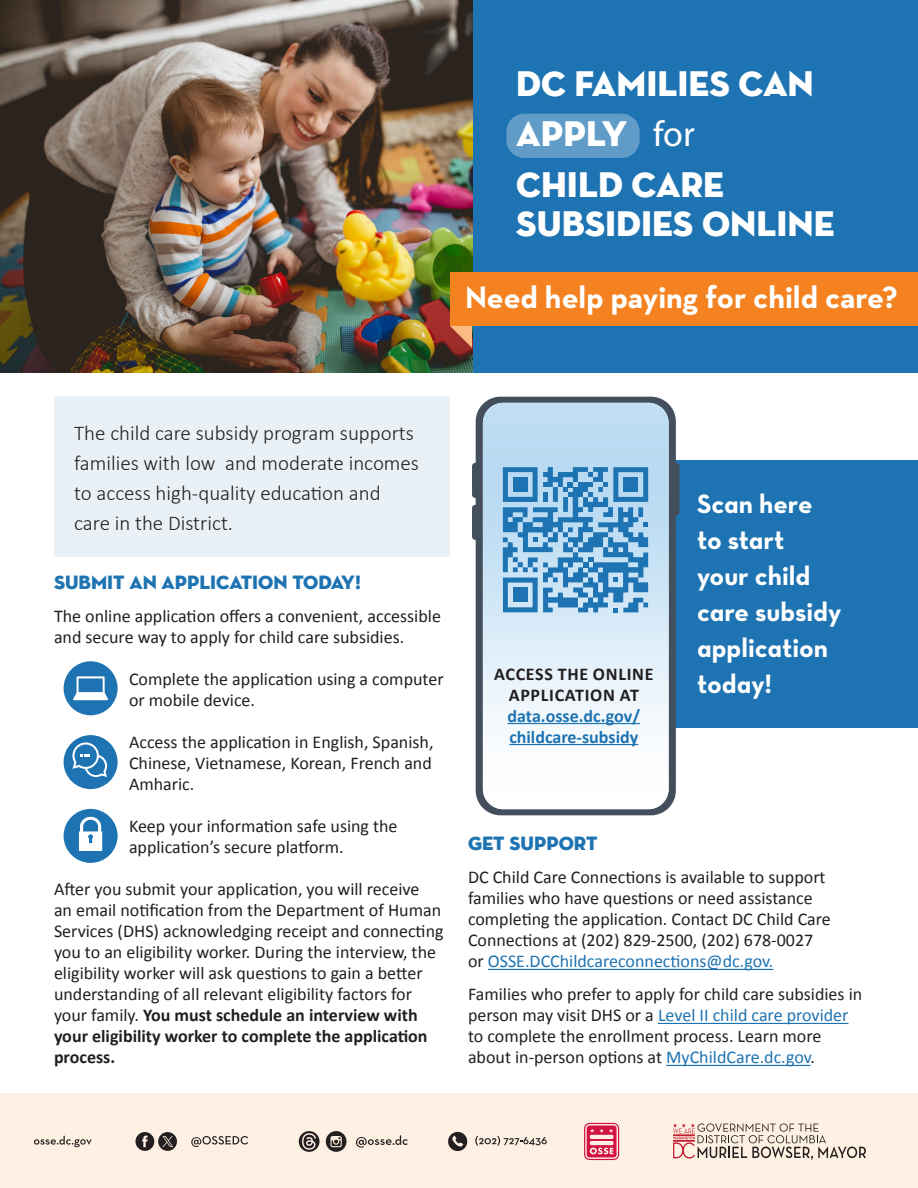
<style>
.page{position:relative;width:918px;height:1188px;background:#fff}
.page>*{position:absolute;margin:0;border:0;box-sizing:border-box;transform-origin:0 0}
.Heading_1{font:36px/38.8px "Neutra Disp Titling";color:#fff}
.t1{font:700 31.5px "Neutra Text";color:#fff}
.t2{font:27px/36px "Neutra Text Bold Alt";color:#fff}
.Heading_1-2{font:300 21px/30px "Calibri";color:#231f20}
.Heading_2{font:19.5px "Neutra Disp Titling";color:#1e73b2}
.List_Paragraph{font:18px/21px "Calibri";color:#231f20}
.t3{font:700 18px/21px "Calibri";color:#1e73b2;text-align:center}
.s1{font-family:"Myriad Pro"}
.s2{font-weight:700}
.s3{color:#231f20}
.s4{color:#1e73b2}
</style>
<div class="page">
<div style="left:0;top:0;width:918px;height:373px;background:#1e73b2"></div>
<img style="left:0;top:0;width:472px;height:373px">
<svg style="left:450px;top:326px;width:22px;height:25px"></svg>
<div style="left:450px;top:272px;width:468px;height:54px;background:#f58220"></div>
<div style="left:54px;top:397px;width:396px;height:160px;background:#e9f1f7"></div>
<div style="left:566px;top:460px;width:352px;height:268px;background:#1e73b2"></div>
<svg style="left:472px;top:397px;width:208px;height:418px;fill:#444f5d"></svg>
<img style="left:483px;top:403px;width:186px;height:406px">
<svg style="left:503px;top:467px;width:145px;height:146px"></svg>
<div style="left:513px;top:477px;width:15px;height:15px;background:#1e73b2"></div>
<div style="left:623px;top:477px;width:15px;height:15px;background:#1e73b2"></div>
<div style="left:513px;top:588px;width:15px;height:14px;background:#1e73b2"></div>
<div style="left:64px;top:661px;width:54px;height:54px;background:#1e73b2;border-radius:50%"></div>
<div style="left:64px;top:735px;width:54px;height:54px;background:#1e73b2;border-radius:50%"></div>
<div style="left:64px;top:809px;width:54px;height:54px;background:#1e73b2;border-radius:50%"></div>
<svg style="left:73px;top:676px;width:35px;height:24px"></svg>
<hr style="left:488px;top:969px;width:285px;height:1px;background:#1e73b2">
<hr style="left:658px;top:1023px;width:191px;height:1px;background:#1e73b2">
<hr style="left:666px;top:1065px;width:144px;height:1px;background:#1e73b2">
<svg style="left:79px;top:817px;width:23px;height:34px"></svg>
<svg style="left:72px;top:742px;width:35px;height:35px"></svg>
<div style="left:0;top:1094px;width:918px;height:94px;background:#fef0e2"></div>
<svg style="left:191px;top:1136px;width:57px;height:11px"></svg>
<svg style="left:34px;top:1136px;width:58px;height:11px"></svg>
<svg style="left:448px;top:1132px;width:19px;height:19px"></svg>
<svg style="left:475px;top:1136px;width:72px;height:10px"></svg>
<svg style="left:673px;top:1123px;width:193px;height:37px"></svg>
<svg style="left:584px;top:1123px;width:35px;height:37px"></svg>
<svg style="left:135px;top:1132px;width:42px;height:19px"></svg>
<svg style="left:356px;top:1135px;width:52px;height:13px"></svg>
<svg style="left:326px;top:1131px;width:21px;height:21px"></svg>
<svg style="left:299px;top:1131px;width:21px;height:21px"></svg>
<div style="left:506px;top:114px;width:134px;height:44px;background:#619cc8;border-radius:18px"></div>
<hr style="left:508px;top:723px;width:132px;height:1px;background:#1e73b2">
<hr style="left:509px;top:744px;width:129px;height:1px;background:#1e73b2">
<p class="Heading_1" style="left:516px;top:64px;width:299px">DC FAMILIES CAN</p>
<p class="Heading_1" style="left:516px;top:115px;width:180px">APPLY <span class="s1">for</span></p>
<p class="Heading_1" style="left:516px;top:166px;width:320px">CHILD CARE<br>SUBSIDIES ONLINE</p>
<p class="t1" style="left:465px;top:277px;width:435px">Need help paying for child care?</p>
<p class="Heading_1-2" style="left:74px;top:418px;width:346px">The child care subsidy program supports families with low and moderate incomes to access high-quality education and care in the District.</p>
<p class="Heading_2" style="left:54px;top:570px;width:308px">SUBMIT AN APPLICATION TODAY!</p>
<p class="List_Paragraph" style="left:54px;top:606px;width:388px">The online application offers a convenient, accessible and secure way to apply for child care subsidies.</p>
<p class="List_Paragraph" style="left:129px;top:669px;width:316px">Complete the application using a computer or mobile device.</p>
<p class="List_Paragraph" style="left:129px;top:732px;width:306px;text-align:justify">Access the application in English, Spanish, Chinese, Vietnamese, Korean, French and Amharic.</p>
<p class="List_Paragraph" style="left:129px;top:816px;width:270px">Keep your information safe using the application’s secure platform.</p>
<p class="List_Paragraph" style="left:54px;top:879px;width:391px">After you submit your application, you will receive<br>an email notification from the Department of Human Services (DHS) acknowledging receipt and connecting you to an eligibility worker. During the interview, the eligibility worker will ask questions to gain a better understanding of all relevant eligibility factors for your family. <span class="s2">You must schedule an interview with your eligibility worker to complete the application process.</span></p>
<p class="t3" style="left:494px;top:662px;width:161px"><span class="s3">ACCESS THE ONLINE<br>APPLICATION AT </span>data.osse.dc.gov/ childcare-subsidy</p>
<p class="t2" style="left:697px;top:485px;width:146px">Scan here to start your child care subsidy application today!</p>
<p class="Heading_2" style="left:468px;top:832px;width:131px">GET SUPPORT</p>
<p class="List_Paragraph" style="left:468px;top:867px;width:364px">DC Child Care Connections is available to support families who have questions or need assistance completing the application. Contact DC Child Care Connections at (202) 829-2500, (202) 678-0027 or <span class="s4">OSSE.DCChildcareconnections@dc.gov.</span></p>
<p class="List_Paragraph" style="left:468px;top:984px;width:396px">Families who prefer to apply for child care subsidies in person may visit DHS or a <span class="s4">Level II child care provider </span>to complete the enrollment process. Learn more about in-person options at <span class="s4">MyChildCare.dc.gov</span>.</p>
</div>
